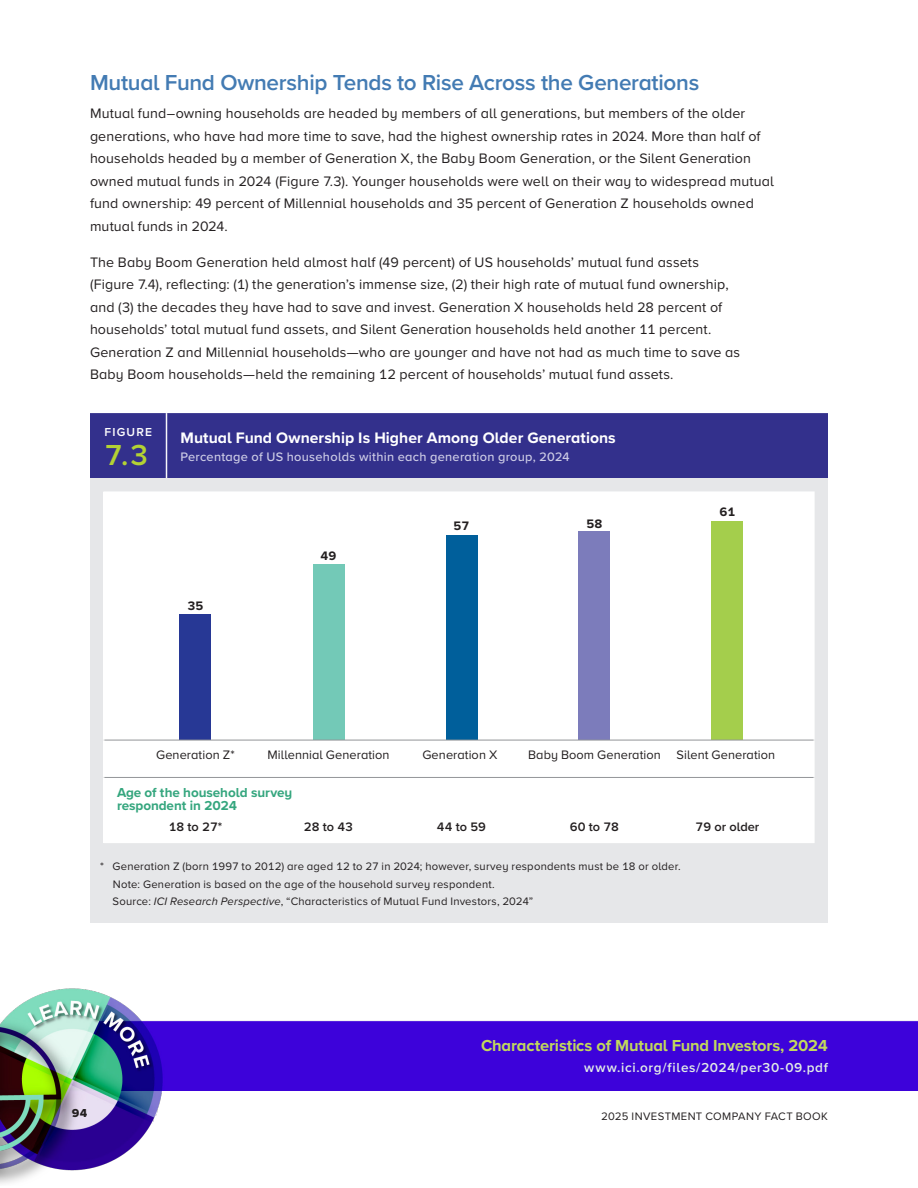
<style>
.page{position:relative;width:918px;height:1188px;background:#fff}
.page>*{position:absolute;margin:0;border:0;box-sizing:border-box;transform-origin:0 0}
.Figure_-_number{font:600 30px "Proxima Nova";color:#b3d234}
.Heading_1{font:600 22.5px "Proxima Nova";letter-spacing:-.015em;color:#437bb3}
.Learn_more_title{font:700 16.5px "Proxima Nova";letter-spacing:-.01em;color:#c1d95d}
.Figure_heading{font:700 15.75px "Proxima Nova";letter-spacing:.005em;color:#fff}
.Text{font:14.25px/22.5px "Proxima Nova";letter-spacing:.01em;color:#231f20}
.t1{font:700 13.5px/13.5px "Proxima Nova";letter-spacing:-.005em;color:#35a67e}
.Learn_more_link{font:600 13.5px "Proxima Nova";letter-spacing:.05em;color:#e2ede6}
.t2{font:12.75px "Proxima Nova";letter-spacing:.005em;color:#231f20}
.Figure_heading_second_line{font:500 12.75px "Proxima Nova";letter-spacing:.02em;color:#cecde6}
.t3{font:600 12.75px "Proxima Nova";color:#231f20}
.t4{font:700 12.75px "Proxima Nova";color:#231f20}
.Figure_-_word{font:600 12px "Proxima Nova";letter-spacing:.1em;color:#fff}
.t5{font:12px "Proxima Nova Extrabld";color:#231f20}
.Figure_footnote_indent{font:11.25px "Proxima Nova";letter-spacing:.02em;color:#231f20}
.Figure_footnote_with_asterick{font:11.25px "Proxima Nova";letter-spacing:.02em;color:#231f20}
.s1{font-style:italic}
</style>
<div class="page">
<img style="left:0;top:988px;width:918px;height:196px">
<div style="left:90px;top:413px;width:738px;height:65px;background:#33308c"></div>
<div style="left:90px;top:478px;width:738px;height:378px;background:#e6e7e9"></div>
<div style="left:90px;top:856px;width:738px;height:67px;background:#e6e7e9"></div>
<hr style="left:166px;top:413px;width:1px;height:65px;background:#f7f7fb">
<div style="left:104px;top:492px;width:710px;height:351px;background:#fff"></div>
<div style="left:180px;top:614px;width:31px;height:126px;background:#273895"></div>
<div style="left:313px;top:564px;width:31px;height:176px;background:#73c9b7"></div>
<div style="left:446px;top:535px;width:31px;height:205px;background:#005f9b"></div>
<div style="left:579px;top:532px;width:31px;height:208px;background:#7c7cbb"></div>
<div style="left:712px;top:521px;width:31px;height:219px;background:#a4ce4c"></div>
<hr style="left:104px;top:740px;width:710px;height:1px;background:#939598">
<hr style="left:104px;top:777px;width:710px;height:1px;background:#939598">
<p class="Heading_1" style="left:90px;top:65px;width:611px">Mutual Fund Ownership Tends to Rise Across the Generations</p>
<p class="Text" style="left:90px;top:102px;width:686px">Mutual fund–owning households are headed by members of all generations, but members of the older generations, who have had more time to save, had the highest ownership rates in 2024. More than half of households headed by a member of Generation X, the Baby Boom Generation, or the Silent Generation owned mutual funds in 2024 (Figure 7.3). Younger households were well on their way to widespread mutual fund ownership: 49 percent of Millennial households and 35 percent of Generation Z households owned mutual funds in 2024.</p>
<p class="Text" style="left:90px;top:250px;width:652px">The Baby Boom Generation held almost half (49 percent) of US households’ mutual fund assets (Figure 7.4), reflecting: (1) the generation’s immense size, (2) their high rate of mutual fund ownership, and (3) the decades they have had to save and invest. Generation X households held 28 percent of households’ total mutual fund assets, and Silent Generation households held another 11 percent.<br>Generation Z and Millennial households—who are younger and have not had as much time to save as Baby Boom households—held the remaining 12 percent of households’ mutual fund assets.</p>
<p class="Figure_-_word" style="left:104px;top:423px;width:49px">FIGURE</p>
<p class="Figure_-_number" style="left:105px;top:432px;width:45px">7.3</p>
<p class="Figure_heading" style="left:180px;top:426px;width:437px">Mutual Fund Ownership Is Higher Among Older Generations</p>
<p class="Figure_heading_second_line" style="left:180px;top:447px;width:391px">Percentage of US households within each generation group, 2024</p>
<p class="t4" style="left:188px;top:596px;width:17px">35</p>
<p class="t4" style="left:321px;top:546px;width:17px">49</p>
<p class="t4" style="left:454px;top:516px;width:17px">57</p>
<p class="t4" style="left:587px;top:514px;width:17px">58</p>
<p class="t4" style="left:720px;top:502px;width:17px">61</p>
<p class="t2" style="left:156px;top:745px;width:80px">Generation Z*</p>
<p class="t2" style="left:267px;top:745px;width:124px">Millennial Generation</p>
<p class="t2" style="left:422px;top:745px;width:76px">Generation X</p>
<p class="t2" style="left:528px;top:745px;width:249px">Baby Boom Generation Silent Generation</p>
<p class="t1" style="left:117px;top:785px;width:177px">Age of the household survey respondent in 2024</p>
<p class="t3" style="left:696px;top:817px;width:65px">79 or older</p>
<p class="t3" style="left:437px;top:817px;width:51px">44 to 59</p>
<p class="t3" style="left:570px;top:817px;width:51px">60 to 78</p>
<p class="Figure_footnote_with_asterick" style="left:100px;top:858px;width:582px">* Generation Z (born 1997 to 2012) are aged 12 to 27 in 2024; however, survey respondents must be 18 or older.</p>
<p class="Figure_footnote_indent" style="left:113px;top:875px;width:383px">Note: Generation is based on the age of the household survey respondent.</p>
<p class="Figure_footnote_indent" style="left:113px;top:893px;width:422px">Source: <span class="s1">ICI Research Perspective</span>, “Characteristics of Mutual Fund Investors, 2024”</p>
<p class="t3" style="left:169px;top:817px;width:55px">18 to 27*</p>
<p class="t3" style="left:304px;top:817px;width:51px">28 to 43</p>
<p class="Learn_more_title" style="left:481px;top:1033px;width:348px">Characteristics of Mutual Fund Investors, 2024</p>
<p class="Learn_more_link" style="left:584px;top:1058px;width:245px">www.ici.org/files/2024/per30-09.pdf</p>
<p class="t5" style="left:72px;top:1104px;width:17px">94</p>
<p class="Figure_footnote_with_asterick" style="left:601px;top:1108px;width:228px">2025 INVESTMENT COMPANY FACT BOOK</p>
</div>
